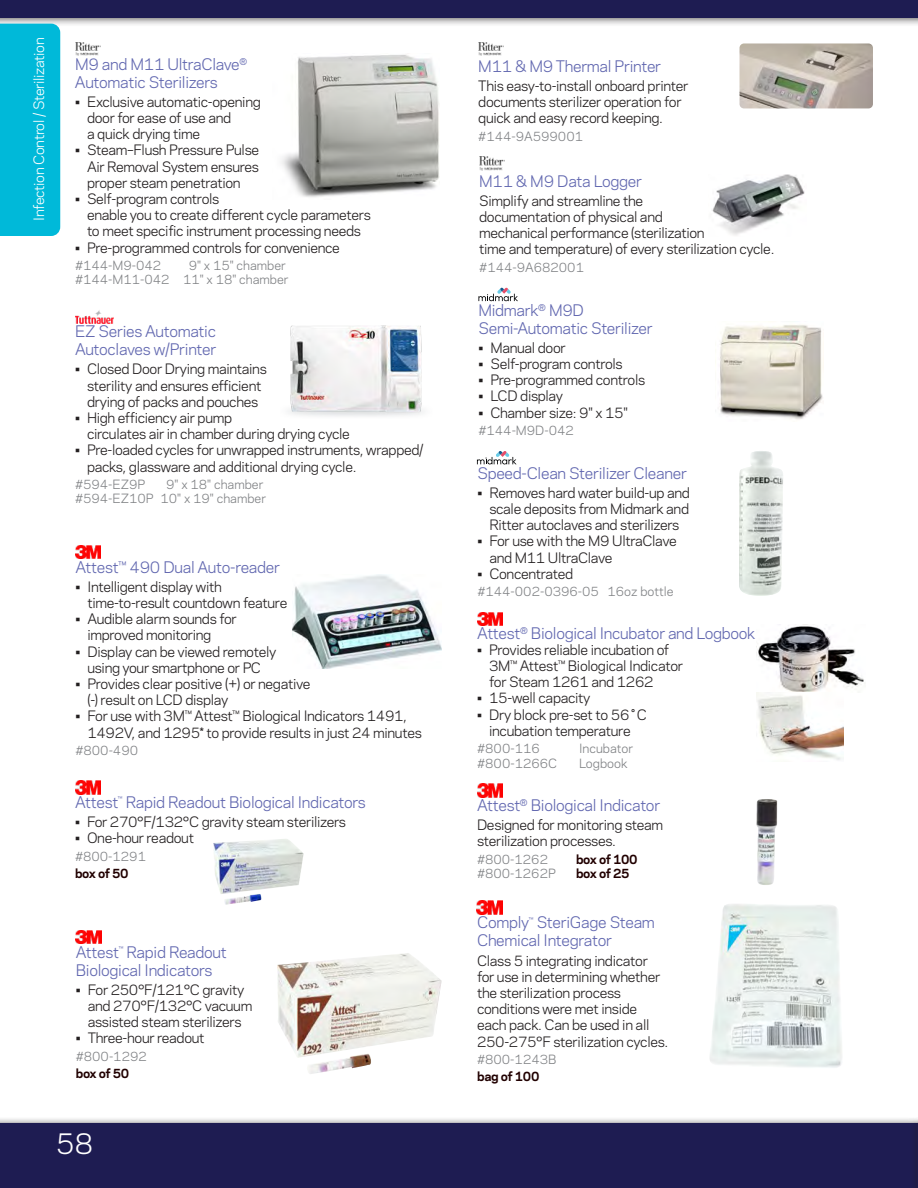
<style>
.page{position:relative;width:918px;height:1188px;background:#fff}
.page>*{position:absolute;margin:0;border:0;box-sizing:border-box;transform-origin:0 0}
.t1{font:27px "Galaxie Polaris";color:#fff}
.t2{font:15px/18px "Galaxie Polaris";letter-spacing:-.02em;color:#6268b0}
.t3{font:13.5px/16.2px "Galaxie Polaris";letter-spacing:-.025em;color:#231f20}
.t4{font:13.5px "Galaxie Polaris";letter-spacing:-.025em;color:#fff}
.t5{font:12px/14.4px "Galaxie Polaris";color:#808285;text-align:right}
.t6{font:700 12px "Galaxie Polaris";letter-spacing:-.025em;color:#210001}
</style>
<div class="page">
<div style="left:0;top:0;width:918px;height:27px;background:#231f20;opacity:.75"></div>
<div style="left:0;top:0;width:918px;height:18px;background:#1e1c52"></div>
<div style="left:0;top:1116px;width:918px;height:72px;background:#231f20;opacity:.75"></div>
<div style="left:0;top:1123px;width:910px;height:65px;background:#1e1c52"></div>
<div style="left:910px;top:1116px;width:8px;height:72px;background:#231f20;opacity:.75"></div>
<svg style="left:917px;top:1123px;width:1px;height:65px"></svg>
<img style="left:213px;top:839px;width:91px;height:66px">
<img style="left:75px;top:781px;width:26px;height:13px">
<img style="left:277px;top:953px;width:165px;height:105px">
<img style="left:76px;top:930px;width:25px;height:14px">
<img style="left:756px;top:799px;width:18px;height:86px">
<img style="left:477px;top:784px;width:26px;height:13px">
<img style="left:288px;top:325px;width:135px;height:91px">
<img style="left:75px;top:310px;width:39px;height:13px">
<img style="left:75px;top:545px;width:26px;height:14px">
<img style="left:293px;top:574px;width:148px;height:95px">
<img style="left:739px;top:451px;width:44px;height:145px">
<svg style="left:477px;top:451px;width:39px;height:13px"></svg>
<img style="left:478px;top:42px;width:26px;height:14px">
<img style="left:720px;top:325px;width:103px;height:95px">
<svg style="left:478px;top:288px;width:40px;height:13px"></svg>
<img style="left:710px;top:904px;width:132px;height:164px">
<img style="left:477px;top:901px;width:26px;height:13px">
<img style="left:281px;top:54px;width:159px;height:144px">
<img style="left:75px;top:42px;width:25px;height:14px">
<img style="left:477px;top:612px;width:26px;height:14px">
<img style="left:758px;top:626px;width:107px;height:66px">
<img style="left:757px;top:692px;width:86px;height:68px">
<img style="left:740px;top:43px;width:133px;height:65px">
<img style="left:479px;top:157px;width:26px;height:13px">
<img style="left:712px;top:174px;width:93px;height:61px">
<div style="left:0;top:24px;width:60px;height:212px;background:#00b9d9"></div>
<p class="t4" style="left:29px;top:221px;width:185px;rotate:-90deg">Infection Control / Sterilization</p>
<p class="t2" style="left:75px;top:54px;width:174px">M9 and M11 UltraClave<sup>®<br></sup>Automatic Sterilizers</p>
<p class="t3" style="left:87px;top:93px;width:175px;text-indent:-12px">• Exclusive automatic-opening door for ease of use and<br>a quick drying time</p>
<p class="t3" style="left:87px;top:141px;width:174px;text-align:justify;text-indent:-12px">• Steam–Flush Pressure Pulse Air Removal System ensures proper steam penetration</p>
<p class="t3" style="left:87px;top:190px;width:285px;text-indent:-12px">• Self-program controls<br>enable you to create different cycle parameters to meet specific instrument processing needs</p>
<p class="t3" style="left:75px;top:239px;width:266px">• Pre-programmed controls for convenience</p>
<p class="t5" style="left:75px;top:257px;width:88px">#144-M9-042</p>
<p class="t5" style="left:75px;top:257px;width:215px">9" x 15" chamber<br>#144-M11-042 11" x 18" chamber</p>
<p class="t2" style="left:75px;top:322px;width:143px">EZ Series Automatic<br>Autoclaves w/Printer</p>
<p class="t3" style="left:75px;top:360px;width:193px;text-align:center">• Closed Door Drying maintains sterility and ensures efficient drying of packs and pouches</p>
<p class="t3" style="left:87px;top:409px;width:264px;text-indent:-12px">• High efficiency air pump<br>circulates air in chamber during drying cycle</p>
<p class="t3" style="left:87px;top:441px;width:338px;text-indent:-12px">• Pre-loaded cycles for unwrapped instruments, wrapped/ packs, glassware and additional drying cycle.</p>
<p class="t5" style="left:75px;top:477px;width:72px">#594-EZ9P</p>
<p class="t5" style="left:75px;top:477px;width:193px">9" x 18" chamber<br>#594-EZ10P 10" x 19" chamber</p>
<p class="t2" style="left:75px;top:557px;width:206px">Attest™ 490 Dual Auto-reader</p>
<p class="t3" style="left:87px;top:578px;width:201px;text-indent:-12px">• Intelligent display with time-to-result countdown feature</p>
<p class="t3" style="left:87px;top:610px;width:151px;text-indent:-12px">• Audible alarm sounds for improved monitoring</p>
<p class="t3" style="left:75px;top:643px;width:203px;text-align:center">• Display can be viewed remotely using your smartphone or PC</p>
<p class="t3" style="left:87px;top:675px;width:225px;text-indent:-12px">• Provides clear positive (+) or negative (-) result on LCD display</p>
<p class="t3" style="left:87px;top:707px;width:336px;text-indent:-12px">• For use with 3M™ Attest™ Biological Indicators 1491,<br>1492V, and 1295* to provide results in just 24 minutes</p>
<p class="t5" style="left:75px;top:743px;width:64px">#800-490</p>
<p class="t2" style="left:75px;top:792px;width:292px">Attest<sup>™</sup> Rapid Readout Biological Indicators</p>
<p class="t3" style="left:75px;top:813px;width:273px">• For 270°F/132°C gravity steam sterilizers</p>
<p class="t3" style="left:75px;top:829px;width:121px">• One-hour readout</p>
<p class="t5" style="left:75px;top:848px;width:73px">#800-1291</p>
<p class="t6" style="left:75px;top:865px;width:55px">box of 50</p>
<p class="t2" style="left:76px;top:942px;width:153px">Attest<sup>™</sup> Rapid Readout<br>Biological Indicators</p>
<p class="t3" style="left:88px;top:981px;width:166px;text-indent:-12px">• For 250°F/121°C gravity and 270°F/132°C vacuum assisted steam sterilizers</p>
<p class="t3" style="left:76px;top:1029px;width:130px">• Three-hour readout</p>
<p class="t5" style="left:76px;top:1048px;width:73px">#800-1292</p>
<p class="t6" style="left:76px;top:1065px;width:55px">box of 50</p>
<h1 class="t1" style="left:56px;top:1123px;width:39px">58</h1>
<p class="t2" style="left:478px;top:56px;width:184px">M11 &amp; M9 Thermal Printer</p>
<p class="t3" style="left:478px;top:77px;width:212px">This easy-to-install onboard printer documents sterilizer operation for quick and easy record keeping.</p>
<p class="t5" style="left:478px;top:128px;width:106px">#144-9A599001</p>
<p class="t2" style="left:479px;top:171px;width:164px">M11 &amp; M9 Data Logger</p>
<p class="t3" style="left:479px;top:192px;width:297px">Simplify and streamline the<br>documentation of physical and<br>mechanical performance (sterilization<br>time and temperature) of every sterilization cycle.</p>
<p class="t5" style="left:479px;top:259px;width:106px">#144-9A682001</p>
<p class="t2" style="left:478px;top:300px;width:176px">Midmark<sup>®</sup> M9D<br>Semi-Automatic Sterilizer</p>
<p class="t3" style="left:478px;top:339px;width:89px">• Manual door</p>
<p class="t3" style="left:478px;top:355px;width:146px">• Self-program controls</p>
<p class="t3" style="left:478px;top:371px;width:168px">• Pre-programmed controls</p>
<p class="t3" style="left:478px;top:387px;width:86px">• LCD display</p>
<p class="t3" style="left:478px;top:404px;width:151px">• Chamber size: 9" x 15"</p>
<p class="t5" style="left:478px;top:423px;width:97px">#144-M9D-042</p>
<p class="t2" style="left:477px;top:463px;width:211px">Speed-Clean Sterilizer Cleaner</p>
<p class="t3" style="left:489px;top:484px;width:202px;text-align:justify;text-indent:-12px">• Removes hard water build-up and scale deposits from Midmark and Ritter autoclaves and sterilizers</p>
<p class="t3" style="left:489px;top:532px;width:189px;text-indent:-12px">• For use with the M9 UltraClave and M11 UltraClave</p>
<p class="t3" style="left:477px;top:565px;width:98px">• Concentrated</p>
<p class="t5" style="left:477px;top:584px;width:198px">#144-002-0396-05 16oz bottle</p>
<p class="t2" style="left:477px;top:623px;width:280px">Attest<sup>®</sup> Biological Incubator and Logbook</p>
<p class="t3" style="left:489px;top:641px;width:196px;text-indent:-12px">• Provides reliable incubation of<br>3M™ Attest™ Biological Indicator for Steam 1261 and 1262</p>
<p class="t3" style="left:477px;top:689px;width:115px">• 15-well capacity</p>
<p class="t3" style="left:477px;top:706px;width:171px;text-align:center">• Dry block pre-set to 56˚C incubation temperature</p>
<p class="t5" style="left:477px;top:741px;width:64px">#800-116</p>
<p class="t5" style="left:579px;top:741px;width:56px">Incubator</p>
<p class="t5" style="left:477px;top:755px;width:82px">#800-1266C</p>
<p class="t5" style="left:579px;top:755px;width:50px">Logbook</p>
<p class="t2" style="left:477px;top:795px;width:185px">Attest<sup>®</sup> Biological Indicator</p>
<p class="t3" style="left:477px;top:816px;width:188px">Designed for monitoring steam sterilization processes.</p>
<p class="t5" style="left:477px;top:851px;width:73px">#800-1262</p>
<p class="t6" style="left:576px;top:850px;width:63px">box of 100</p>
<p class="t5" style="left:477px;top:866px;width:80px">#800-1262P</p>
<p class="t6" style="left:576px;top:865px;width:55px">box of 25</p>
<p class="t2" style="left:477px;top:913px;width:179px">Comply<sup>™</sup> SteriGage Steam<br>Chemical Integrator</p>
<p class="t3" style="left:477px;top:952px;width:193px">Class 5 integrating indicator for use in determining whether the sterilization process conditions were met inside each pack. Can be used in all<br>250-275°F sterilization cycles.</p>
<p class="t5" style="left:477px;top:1052px;width:81px">#800-1243B</p>
<p class="t6" style="left:477px;top:1068px;width:64px">bag of 100</p>
</div>
